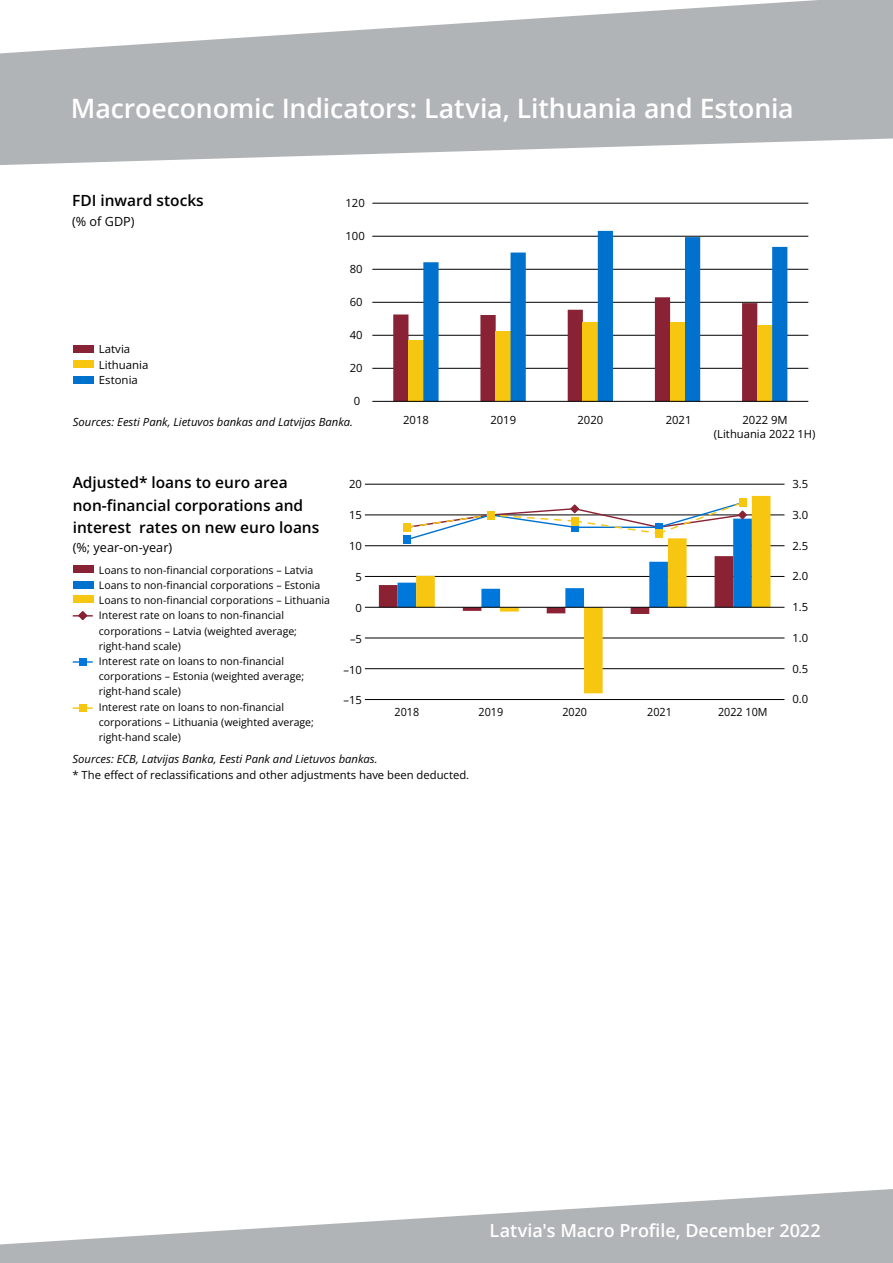
<style>
.page{position:relative;width:893px;height:1263px;background:#fff}
.page>*{position:absolute;margin:0;border:0;box-sizing:border-box;transform-origin:0 0}
.t1{font:600 26.7px "Open Sans";letter-spacing:-.005em;color:#fff}
.t2{font:600 18px "Open Sans";color:#fff}
.t3{font:600 15.45px/22.4px "Open Sans";color:#000}
.t4{font:12.6px "Open Sans";color:#000}
.t5{font:11.25px/15.5px "Open Sans";color:#000}
.t6{font:italic 11.25px "Open Sans";color:#000}
.t7{font:11.25px "Open Sans";color:#000;scale:.96 1}
.t8{font:10.5px/15.3px "Open Sans";color:#000}
</style>
<div class="page">
<svg style="left:0;top:0;width:893px;height:165px;fill:#b1b4b6"></svg>
<svg style="left:0;top:1189px;width:893px;height:74px;fill:#b1b4b6"></svg>
<div style="left:73px;top:566px;width:20px;height:7px;background:#892235"></div>
<div style="left:73px;top:581px;width:20px;height:7px;background:#0072ce"></div>
<div style="left:73px;top:596px;width:20px;height:7px;background:#f7c611"></div>
<svg style="left:73px;top:611px;width:20px;height:9px"></svg>
<hr style="left:73px;top:661px;width:20px;height:2px;background:#0077da">
<div style="left:79px;top:658px;width:8px;height:8px;background:#0077da"></div>
<hr style="left:73px;top:707px;width:20px;height:2px;background:#f7c611">
<div style="left:79px;top:704px;width:8px;height:8px;background:#f7c611"></div>
<div style="left:73px;top:345px;width:20px;height:7px;background:#892235"></div>
<div style="left:73px;top:360px;width:20px;height:8px;background:#f7c611"></div>
<div style="left:73px;top:376px;width:20px;height:7px;background:#0072ce"></div>
<hr style="left:372px;top:368px;width:436px;height:1px;background:#000">
<hr style="left:372px;top:335px;width:436px;height:1px;background:#000">
<hr style="left:372px;top:302px;width:436px;height:1px;background:#000">
<hr style="left:372px;top:269px;width:436px;height:1px;background:#000">
<hr style="left:372px;top:236px;width:436px;height:1px;background:#000">
<hr style="left:372px;top:203px;width:436px;height:1px;background:#000">
<svg style="left:393px;top:301px;width:30px;height:100px"></svg>
<div style="left:408px;top:340px;width:16px;height:61px;background:#f7c611"></div>
<svg style="left:423px;top:231px;width:364px;height:170px"></svg>
<hr style="left:372px;top:401px;width:436px;height:1px;background:#000">
<hr style="left:365px;top:699px;width:419px;height:1px;background:#000">
<hr style="left:365px;top:668px;width:419px;height:1px;background:#000">
<hr style="left:365px;top:638px;width:419px;height:1px;background:#000">
<hr style="left:365px;top:576px;width:419px;height:1px;background:#000">
<hr style="left:365px;top:545px;width:419px;height:1px;background:#000">
<hr style="left:365px;top:515px;width:419px;height:1px;background:#000">
<hr style="left:365px;top:484px;width:419px;height:1px;background:#000">
<svg style="left:416px;top:496px;width:354px;height:197px"></svg>
<hr style="left:365px;top:607px;width:419px;height:1px;background:#000">
<svg style="left:379px;top:501px;width:373px;height:113px"></svg>
<div style="left:571px;top:517px;width:8px;height:8px;background:#f7c611"></div>
<div style="left:739px;top:499px;width:7px;height:8px;background:#f7c611"></div>
<div style="left:655px;top:529px;width:8px;height:8px;background:#f7c611"></div>
<h1 class="t1" style="left:71px;top:90px;width:724px">Macroeconomic Indicators: Latvia, Lithuania and Estonia</h1>
<h3 class="t3" style="left:72px;top:189px;width:133px">FDI inward stocks</h3>
<p class="t4" style="left:72px;top:212px;width:64px">(% of GDP)</p>
<p class="t5" style="left:346px;top:195px;width:21px">120</p>
<p class="t5" style="left:346px;top:228px;width:21px">100</p>
<p class="t5" style="left:350px;top:261px;width:14px">80</p>
<p class="t5" style="left:350px;top:294px;width:14px">60</p>
<p class="t5" style="left:350px;top:327px;width:14px">40</p>
<p class="t5" style="left:99px;top:341px;width:51px">Latvia<br>Lithuania<br>Estonia</p>
<p class="t6" style="left:73px;top:414px;width:282px">Sources: Eesti Pank, Lietuvos bankas and Latvijas Banka.</p>
<p class="t5" style="left:350px;top:360px;width:14px">20</p>
<p class="t5" style="left:354px;top:393px;width:8px">0</p>
<h3 class="t3" style="left:73px;top:471px;width:248px">Adjusted* loans to euro area non-financial corporations and interest rates on new euro loans</h3>
<p class="t4" style="left:73px;top:539px;width:101px">(%; year-on-year)</p>
<p class="t8" style="left:99px;top:562px;width:233px">Loans to non-financial corporations – Latvia Loans to non-financial corporations – Estonia Loans to non-financial corporations – Lithuania Interest rate on loans to non-financial corporations – Latvia (weighted average; right-hand scale)<br>Interest rate on loans to non-financial corporations – Estonia (weighted average; right-hand scale)<br>Interest rate on loans to non-financial corporations – Lithuania (weighted average; right-hand scale)</p>
<p class="t5" style="left:349px;top:476px;width:14px">20</p>
<p class="t5" style="left:349px;top:507px;width:14px">15</p>
<p class="t5" style="left:349px;top:538px;width:14px">10</p>
<p class="t5" style="left:356px;top:569px;width:8px">5</p>
<p class="t5" style="left:356px;top:600px;width:8px">0</p>
<p class="t5" style="left:350px;top:630px;width:14px">–5</p>
<p class="t5" style="left:343px;top:661px;width:20px">–10</p>
<p class="t5" style="left:344px;top:692px;width:20px">–15</p>
<p class="t5" style="left:403px;top:412px;width:27px">2018</p>
<p class="t5" style="left:490px;top:412px;width:27px">2019</p>
<p class="t5" style="left:577px;top:412px;width:27px">2020</p>
<p class="t5" style="left:666px;top:412px;width:27px">2021</p>
<p class="t5" style="left:714px;top:413px;width:103px;line-height:13.2px;text-align:center">2022 9M<br>(Lithuania 2022 1H)</p>
<p class="t5" style="left:792px;top:476px;width:17px">3.5</p>
<p class="t5" style="left:792px;top:507px;width:17px">3.0</p>
<p class="t5" style="left:792px;top:537px;width:17px">2.5</p>
<p class="t5" style="left:792px;top:568px;width:17px">2.0</p>
<p class="t5" style="left:792px;top:599px;width:17px">1.5</p>
<p class="t5" style="left:792px;top:630px;width:17px">1.0</p>
<p class="t5" style="left:792px;top:661px;width:17px">0.5</p>
<p class="t7" style="left:395px;top:704px;width:27px">2018</p>
<p class="t7" style="left:478px;top:704px;width:27px">2019</p>
<p class="t7" style="left:562px;top:704px;width:27px">2020</p>
<p class="t7" style="left:647px;top:704px;width:27px">2021</p>
<p class="t7" style="left:718px;top:704px;width:53px">2022 10M</p>
<p class="t5" style="left:792px;top:691px;width:17px">0.0</p>
<p class="t6" style="left:73px;top:751px;width:307px">Sources: ECB, Latvijas Banka, Eesti Pank and Lietuvos bankas.</p>
<p class="t5" style="left:73px;top:767px;width:398px">* The effect of reclassifications and other adjustments have been deducted.</p>
<h2 class="t2" style="left:490px;top:1218px;width:333px">Latvia's Macro Profile, December 2022</h2>
</div>
